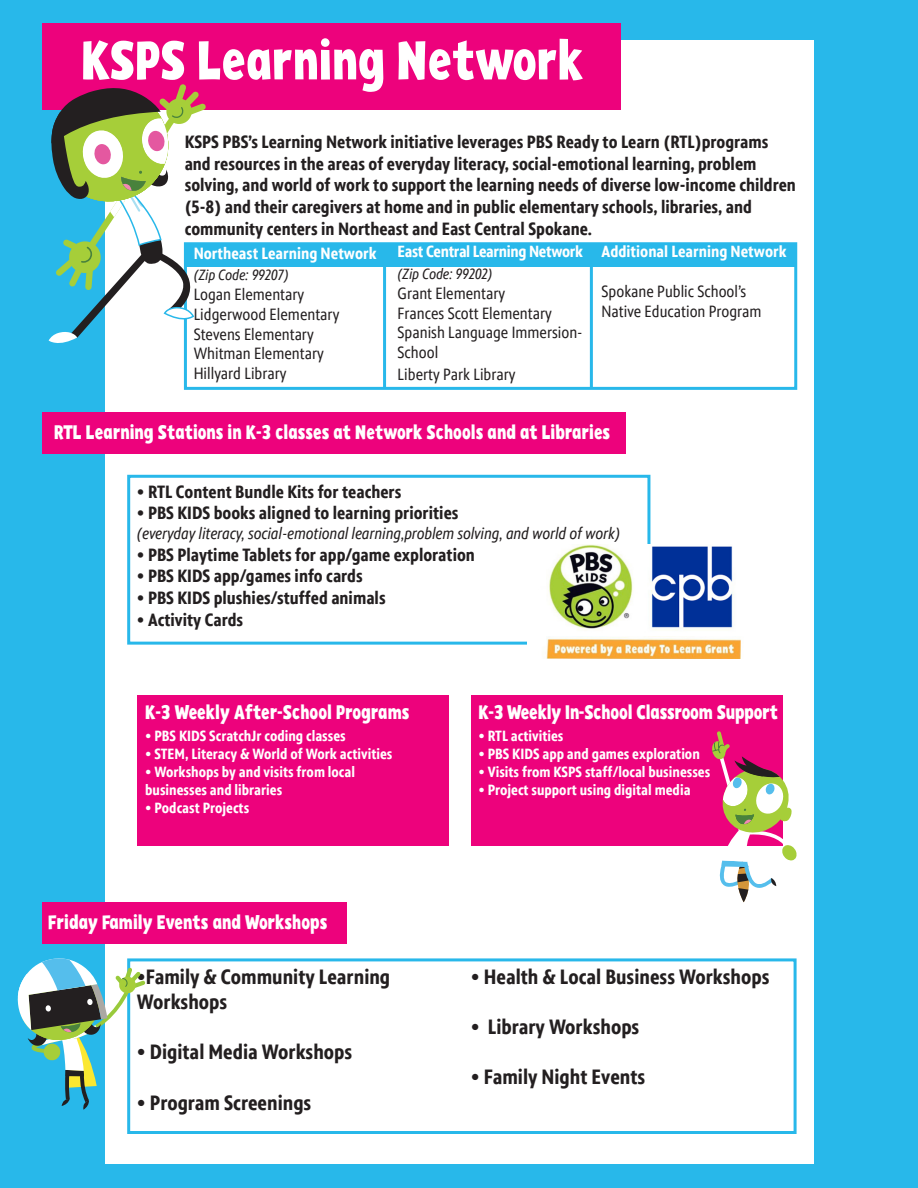
<style>
.page{position:relative;width:918px;height:1188px;background:#28b8ea}
.page>*{position:absolute;margin:0;border:0;box-sizing:border-box;transform-origin:0 0}
.t1{font:54px "PBSKIDS Headline Condensed";color:#fff}
.t2{font:700 21px "PBS Sans Condensed";color:#231f20}
.t3{font:19.5px "PBSKIDS Headline Condensed";color:#fff}
.t4{font:700 18px/21.6px "PBS Sans Condensed";color:#231f20}
.t5{font:16.5px/19.8px "PBS Sans Condensed";color:#231f20}
.t6{font:italic 16.5px "PBS Sans Condensed";color:#231f20}
.t7{font:700 16.5px "PBS Sans Condensed";color:#fff}
.t8{font:700 16.5px "PBS Sans Condensed";letter-spacing:-.02em;color:#fff}
.t9{font:700 15px "PBS Sans Condensed";color:#fff}
.t10{font:italic 15px "PBS Sans Condensed";color:#231f20}
</style>
<div class="page">
<div style="left:105px;top:40px;width:708px;height:1123px;background:#fff"></div>
<div style="left:42px;top:24px;width:578px;height:86px;background:#ed027c"></div>
<div style="left:185px;top:243px;width:611px;height:24px;background:#28b8ea"></div>
<div style="left:184px;top:242px;width:613px;height:148px;border:3px solid #28b8ea"></div>
<hr style="left:383px;top:244px;width:3px;height:144px;background:#28b8ea">
<hr style="left:590px;top:244px;width:3px;height:144px;background:#28b8ea">
<div style="left:42px;top:413px;width:584px;height:41px;background:#ed027c"></div>
<div style="left:42px;top:902px;width:305px;height:41px;background:#ed027c"></div>
<div style="left:127px;top:475px;width:523px;height:170px;border:3px solid #28b8ea"></div>
<img style="left:527px;top:545px;width:214px;height:113px">
<div style="left:137px;top:696px;width:311px;height:150px;background:#ed027c"></div>
<div style="left:471px;top:696px;width:311px;height:150px;background:#ed027c"></div>
<svg style="left:712px;top:728px;width:85px;height:174px"></svg>
<div style="left:127px;top:958px;width:670px;height:176px;border:3px solid #28b8ea"></div>
<svg style="left:17px;top:958px;width:132px;height:152px"></svg>
<svg style="left:49px;top:84px;width:162px;height:260px"></svg>
<p class="t1" style="left:81px;top:27px;width:504px">KSPS Learning Network</p>
<p class="t4" style="left:185px;top:132px;width:613px">KSPS PBS’s Learning Network initiative leverages PBS Ready to Learn (RTL)programs and resources in the areas of everyday literacy, social-emotional learning, problem solving, and world of work to support the learning needs of diverse low-income children (5-8) and their caregivers at home and in public elementary schools, libraries, and</p>
<p class="t4" style="left:185px;top:218px;width:409px">community centers in Northeast and East Central Spokane.</p>
<p class="t7" style="left:194px;top:244px;width:184px">Northeast Learning Network</p>
<p class="t10" style="left:194px;top:267px;width:97px">(Zip Code: 99207)</p>
<p class="t5" style="left:194px;top:285px;width:112px">Logan Elementary</p>
<p class="t5" style="left:194px;top:304px;width:147px">Lidgerwood Elementary</p>
<p class="t5" style="left:194px;top:324px;width:122px">Stevens Elementary</p>
<p class="t5" style="left:194px;top:344px;width:132px">Whitman Elementary</p>
<p class="t5" style="left:194px;top:364px;width:94px">Hillyard Library</p>
<p class="t8" style="left:398px;top:243px;width:187px">East Central Learning Network</p>
<p class="t10" style="left:398px;top:266px;width:97px">(Zip Code: 99202)</p>
<p class="t5" style="left:398px;top:283px;width:109px">Grant Elementary</p>
<p class="t5" style="left:398px;top:303px;width:156px">Frances Scott Elementary</p>
<p class="t5" style="left:398px;top:323px;width:187px">Spanish Language Immersion-<br>School</p>
<p class="t5" style="left:398px;top:364px;width:119px">Liberty Park Library</p>
<p class="t7" style="left:602px;top:243px;width:187px">Additional Learning Network</p>
<p class="t5" style="left:602px;top:282px;width:146px">Spokane Public School’s</p>
<p class="t5" style="left:602px;top:301px;width:161px">Native Education Program</p>
<p class="t3" style="left:54px;top:420px;width:558px">RTL Learning Stations in K-3 classes at Network Schools and at Libraries</p>
<p class="t4" style="left:137px;top:481px;width:266px">• RTL Content Bundle Kits for teachers</p>
<p class="t4" style="left:137px;top:503px;width:323px">• PBS KIDS books aligned to learning priorities</p>
<p class="t6" style="left:137px;top:525px;width:485px">(everyday literacy, social-emotional learning,problem solving, and world of work)</p>
<p class="t4" style="left:137px;top:544px;width:339px">• PBS Playtime Tablets for app/game exploration</p>
<p class="t4" style="left:137px;top:566px;width:227px">• PBS KIDS app/games info cards</p>
<p class="t4" style="left:137px;top:587px;width:250px">• PBS KIDS plushies/stuffed animals</p>
<p class="t4" style="left:137px;top:609px;width:108px">• Activity Cards</p>
<p class="t3" style="left:145px;top:700px;width:266px">K-3 Weekly After-School Programs</p>
<p class="t3" style="left:478px;top:700px;width:301px">K-3 Weekly In-School Classroom Support</p>
<p class="t9" style="left:145px;top:727px;width:202px">• PBS KIDS ScratchJr coding classes</p>
<p class="t9" style="left:145px;top:745px;width:249px">• STEM, Literacy &amp; World of Work activities</p>
<p class="t9" style="left:145px;top:763px;width:211px">• Workshops by and visits from local</p>
<p class="t9" style="left:145px;top:781px;width:139px">businesses and libraries</p>
<p class="t9" style="left:145px;top:799px;width:106px">• Podcast Projects</p>
<p class="t9" style="left:478px;top:727px;width:87px">• RTL activities</p>
<p class="t9" style="left:478px;top:745px;width:223px">• PBS KIDS app and games exploration</p>
<p class="t9" style="left:478px;top:763px;width:233px">• Visits from KSPS staff/local businesses</p>
<p class="t9" style="left:478px;top:781px;width:214px">• Project support using digital media</p>
<p class="t3" style="left:48px;top:910px;width:281px">Friday Family Events and Workshops</p>
<p class="t2" style="left:137px;top:965px;width:255px">•Family &amp; Community Learning</p>
<p class="t2" style="left:137px;top:990px;width:92px">Workshops</p>
<p class="t2" style="left:137px;top:1040px;width:217px">• Digital Media Workshops</p>
<p class="t2" style="left:137px;top:1091px;width:176px">• Program Screenings</p>
<p class="t2" style="left:471px;top:965px;width:300px">• Health &amp; Local Business Workshops</p>
<p class="t2" style="left:471px;top:1015px;width:170px">• Library Workshops</p>
<p class="t2" style="left:471px;top:1066px;width:176px">• Family Night Events</p>
</div>
